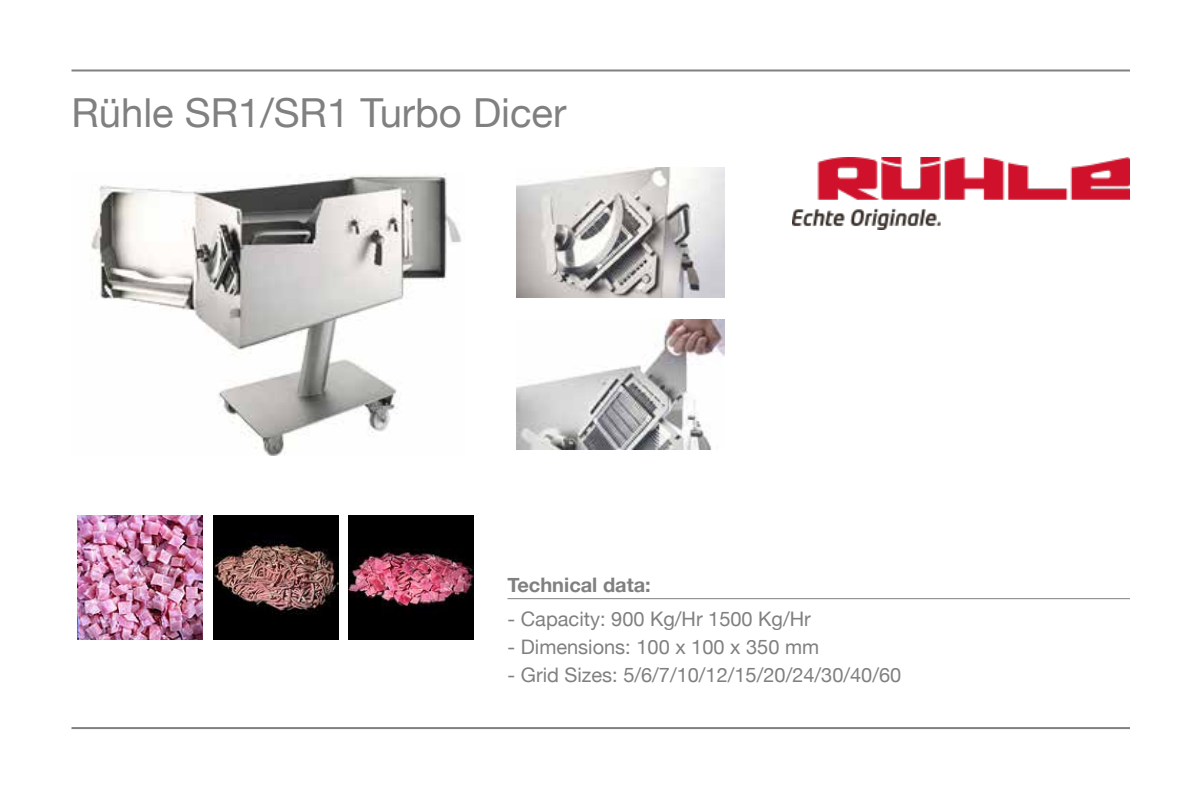
<style>
.page{position:relative;width:1200px;height:800px;background:#fff}
.page>*{position:absolute;margin:0;border:0;box-sizing:border-box;transform-origin:0 0}
.t1{font:40px "Helvetica Neue";color:#808080}
.t2{font:20px "Helvetica Neue";color:#808080}
.t3{font:700 20px "Helvetica Neue";color:#808080}
</style>
<div class="page">
<hr style="left:71px;top:69px;width:1059px;height:2px;background:#808080">
<hr style="left:71px;top:727px;width:1059px;height:2px;background:#808080">
<hr style="left:507px;top:598px;width:623px;height:1px;background:#808080">
<img style="left:792px;top:158px;width:338px;height:72px">
<img style="left:91px;top:174px;width:370px;height:282px">
<img style="left:213px;top:515px;width:125px;height:125px">
<img style="left:349px;top:515px;width:124px;height:125px">
<img style="left:78px;top:515px;width:125px;height:125px">
<img style="left:516px;top:168px;width:209px;height:130px">
<img style="left:516px;top:320px;width:209px;height:129px">
<h1 class="t1" style="left:71px;top:79px;width:496px">Rühle SR1/SR1 Turbo Dicer</h1>
<p class="t3" style="left:507px;top:567px;width:145px">Technical data:</p>
<p class="t2" style="left:507px;top:602px;width:305px">- Capacity: 900 Kg/Hr 1500 Kg/Hr</p>
<p class="t2" style="left:507px;top:630px;width:313px">- Dimensions: 100 x 100 x 350 mm</p>
<p class="t2" style="left:507px;top:658px;width:395px">- Grid Sizes: 5/6/7/10/12/15/20/24/30/40/60</p>
</div>
